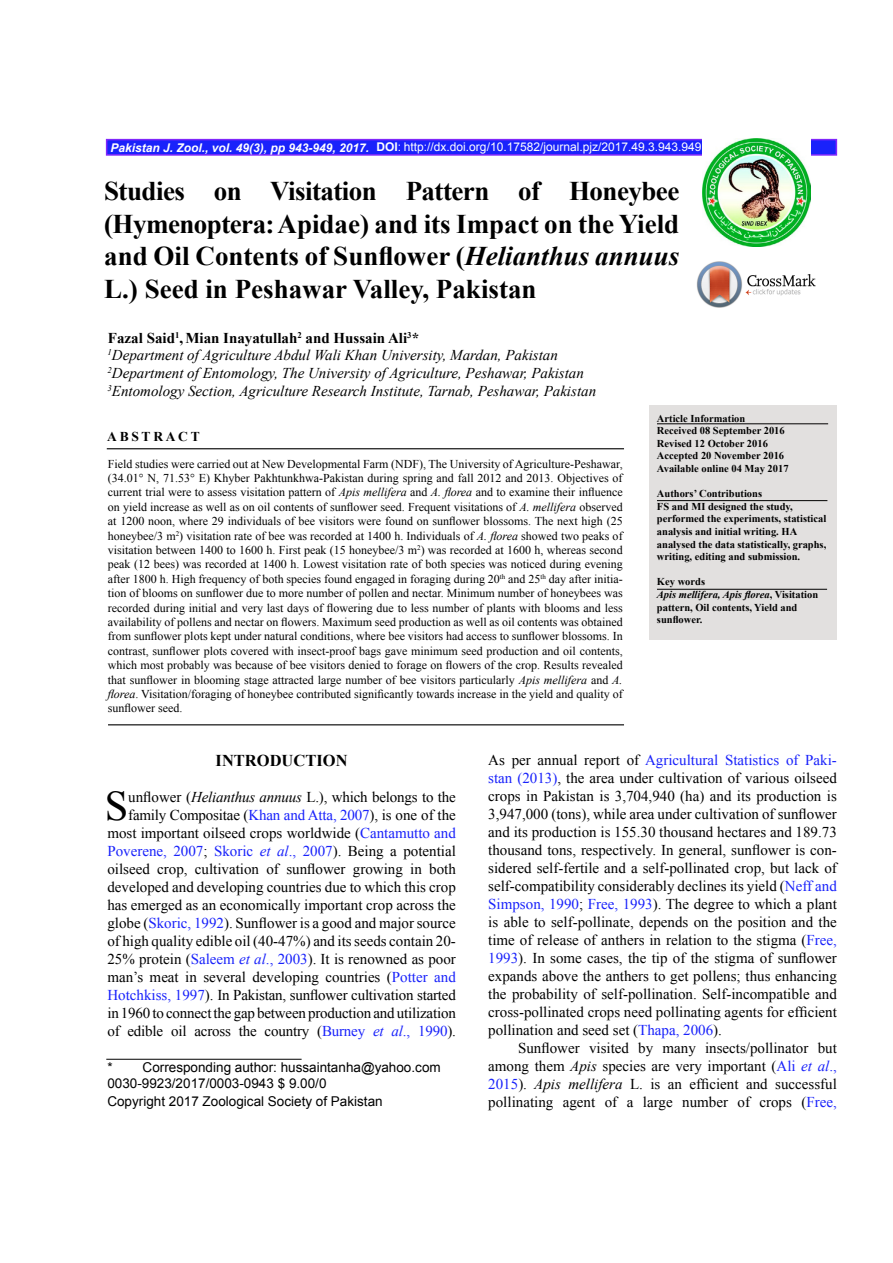
<style>
.page{position:relative;width:893px;height:1263px;background:#fff}
.page>*{position:absolute;margin:0;border:0;box-sizing:border-box;transform-origin:0 0}
.t1{font:42.15px "Times New Roman";color:#000}
.t2{font:700 27px/32.4px "Times New Roman";color:#000;text-align:justify}
.t3{font:700 16.5px "Times New Roman";color:#000}
.t4{font:15px/18px "Times New Roman";color:#000;text-align:justify}
.t5{font:italic 15px/18px "Times New Roman";color:#000}
.t6{font:13.5px/16.2px "Arial";color:#000}
.t7{font:700 13.5px "Times New Roman";letter-spacing:.2em;color:#000}
.t8{font:12px/14.4px "Times New Roman";color:#000;text-align:justify}
.t9{font:12px "Arial";color:#fff}
.t10{font:700 10.5px/12.6px "Times New Roman";color:#000}
.s1{font-weight:700;font-style:italic}
.s2{font-weight:700}
.s3{font-style:italic}
.s4{font-weight:700;font-style:normal}
.s5{color:#1922fb}
.s6{font-style:italic;color:#1922fb}
</style>
<div class="page">
<img style="left:696px;top:262px;width:120px;height:45px">
<div style="left:106px;top:139px;width:731px;height:17px;background:#1922fb;border:2px solid #8027fb"></div>
<img style="left:702px;top:139px;width:108px;height:108px">
<div style="left:649px;top:405px;width:187px;height:235px;background:#e2e0df"></div>
<hr style="left:657px;top:500px;width:170px;height:1px;background:#000">
<hr style="left:657px;top:589px;width:170px;height:1px;background:#000">
<hr style="left:107px;top:448px;width:517px;height:1px;background:#000">
<hr style="left:108px;top:724px;width:516px;height:1px;background:#000">
<hr style="left:657px;top:423px;width:171px;height:1px;background:#000">
<hr style="left:106px;top:1059px;width:196px;height:1px;background:#000">
<p class="t9" style="left:110px;top:139px;width:592px"><span class="s1">Pakistan J. Zool., vol. 49(3), pp 943-949, 2017.</span> <span class="s2">DOI</span>: http://dx.doi.org/10.17582/journal.pjz/2017.49.3.943.949</p>
<h2 class="t2" style="left:104px;top:175px;width:577px">Studies on Visitation Pattern of Honeybee (Hymenoptera: Apidae) and its Impact on the Yield and Oil Contents of Sunflower (<span class="s3">Helianthus annuus </span>L.) Seed in Peshawar Valley, Pakistan</h2>
<p class="t5" style="left:107px;top:328px;width:490px"><span class="s4">Fazal Said</span><sup>1</sup><span class="s4">,Mian Inayatullah</span><sup>2</sup> <span class="s4">and Hussain Ali</span><sup>3</sup><span class="s4">*<br></span><sup>1</sup>Department of Agriculture Abdul Wali Khan University, Mardan, Pakistan <sup>2</sup>Department of Entomology, The University of Agriculture, Peshawar, Pakistan <sup>3</sup>Entomology Section, Agriculture Research Institute, Tarnab, Peshawar, Pakistan</p>
<p class="t10" style="left:657px;top:411px;width:133px">Article Information<br>Received 08 September 2016<br>Revised 12 October 2016<br>Accepted 20 November 2016<br>Available online 04 May 2017</p>
<p class="t10" style="left:657px;top:487px;width:171px">Authors’ Contributions<br>FS and MI designed the study, performed the experiments, statistical analysis and initial writing. HA analysed the data statistically, graphs, writing, editing and submission.</p>
<p class="t10" style="left:657px;top:575px;width:163px">Key words<br><span class="s3">Apis mellifera, Apis florea</span>, Visitation pattern, Oil contents, Yield and sunflower.</p>
<p class="t7" style="left:107px;top:427px;width:94px">ABSTRACT</p>
<p class="t8" style="left:108px;top:456px;width:516px">Field studies were carried out at New Developmental Farm (NDF), The University of Agriculture-Peshawar, (34.01° N, 71.53° E) Khyber Pakhtunkhwa-Pakistan during spring and fall 2012 and 2013. Objectives of current trial were to assess visitation pattern of <span class="s3">Apis mellifera</span> and <span class="s3">A. florea</span> and to examine their influence on yield increase as well as on oil contents of sunflower seed. Frequent visitations of <span class="s3">A. mellifera</span> observed at 1200 noon, where 29 individuals of bee visitors were found on sunflower blossoms. The next high (25 honeybee/3 m<sup>2</sup>) visitation rate of bee was recorded at 1400 h. Individuals of <span class="s3">A. florea</span> showed two peaks of visitation between 1400 to 1600 h. First peak (15 honeybee/3 m<sup>2</sup>) was recorded at 1600 h, whereas second peak (12 bees) was recorded at 1400 h. Lowest visitation rate of both species was noticed during evening after 1800 h. High frequency of both species found engaged in foraging during 20<sup>th</sup> and 25<sup>th</sup> day after initia&shy;tion of blooms on sunflower due to more number of pollen and nectar. Minimum number of honeybees was recorded during initial and very last days of flowering due to less number of plants with blooms and less availability of pollens and nectar on flowers. Maximum seed production as well as oil contents was obtained from sunflower plots kept under natural conditions, where bee visitors had access to sunflower blossoms. In contrast, sunflower plots covered with insect-proof bags gave minimum seed production and oil contents, which most probably was because of bee visitors denied to forage on flowers of the crop. Results revealed that sunflower in blooming stage attracted large number of bee visitors particularly <span class="s3">Apis mellifera</span> and <span class="s3">A. florea</span>. Visitation/foraging of honeybee contributed significantly towards increase in the yield and quality of sunflower seed.</p>
<p class="t3" style="left:216px;top:749px;width:133px">INTRODUCTION</p>
<p class="t4" style="left:107px;top:788px;width:350px;text-align:right">unflower (<span class="s3">Helianthus annuus</span> L.), which belongs to the family Compositae (<span class="s5">Khan and Atta, 2007</span>), is one of the most important oilseed crops worldwide (<span class="s5">Cantamutto and Poverene, 2007</span>; <span class="s5">Skoric</span> <span class="s6">et al</span><span class="s5">., 2007</span>). Being a potential oilseed crop, cultivation of sunflower growing in both developed and developing countries due to which this crop has emerged as an economically important crop across the globe (<span class="s5">Skoric, 1992</span>). Sunflower is a good and major source of high quality edible oil (40-47%) and its seeds contain 20- 25% protein (<span class="s5">Saleem</span> <span class="s6">et al</span><span class="s5">., 2003</span>). It is renowned as poor man’s meat in several developing countries (<span class="s5">Potter and Hotchkiss, 1997</span>). In Pakistan, sunflower cultivation started in 1960 to connect the gap between production and utilization of edible oil across the country (<span class="s5">Burney</span> <span class="s6">et al</span><span class="s5">., 1990</span>).</p>
<p class="t6" style="left:107px;top:1059px;width:335px">* Corresponding author: hussaintanha@yahoo.com<br>0030-9923/2017/0003-0943 $ 9.00/0</p>
<p class="t6" style="left:107px;top:1093px;width:277px">Copyright 2017 Zoological Society of Pakistan</p>
<h1 class="t1" style="left:105px;top:777px;width:25px">S</h1>
<p class="t4" style="left:488px;top:751px;width:350px">As per annual report of <span class="s5">Agricultural Statistics of Paki&shy;stan (2013)</span>, the area under cultivation of various oilseed crops in Pakistan is 3,704,940 (ha) and its production is 3,947,000 (tons), while area under cultivation of sunflower and its production is 155.30 thousand hectares and 189.73 thousand tons, respectively. In general, sunflower is con&shy;sidered self-fertile and a self-pollinated crop, but lack of self-compatibility considerably declines its yield (<span class="s5">Neff and Simpson, 1990</span>; <span class="s5">Free, 1993</span>). The degree to which a plant is able to self-pollinate, depends on the position and the time of release of anthers in relation to the stigma (<span class="s5">Free, 1993</span>). In some cases, the tip of the stigma of sunflower expands above the anthers to get pollens; thus enhancing the probability of self-pollination. Self-incompatible and cross-pollinated crops need pollinating agents for efficient pollination and seed set (<span class="s5">Thapa, 2006</span>).</p>
<p class="t4" style="left:488px;top:1039px;width:350px;text-indent:30px">Sunflower visited by many insects/pollinator but among them <span class="s3">Apis</span> species are very important (<span class="s5">Ali</span> <span class="s6">et al</span><span class="s5">., 2015</span>). <span class="s3">Apis mellifera</span> L. is an efficient and successful pollinating agent of a large number of crops (<span class="s5">Free,</span></p>
</div>
